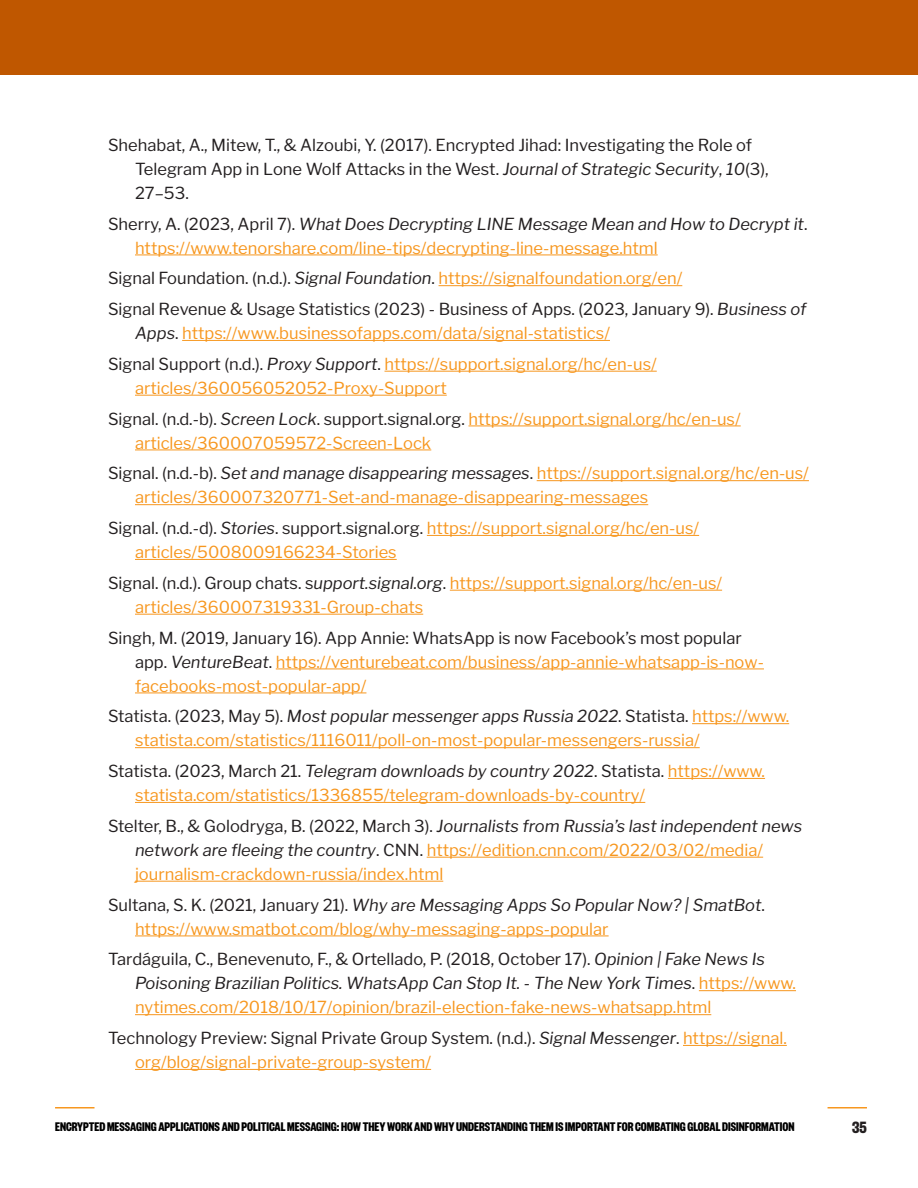
<style>
.page{position:relative;width:918px;height:1188px;background:#fff}
.page>*{position:absolute;margin:0;border:0;box-sizing:border-box;transform-origin:0 0}
.t1{font:700 18px "Founders Grotesk X Cond";color:#231f20}
.t2{font:16.5px/24px "Libre Franklin";color:#f7971f}
.t3{font:16.5px/24px "Libre Franklin";color:#231f20}
.t4{font:700 13.8px "Founders Grotesk X Cond";color:#000}
.s1{font-style:italic}
.s2{color:#231f20}
.s3{font-style:italic;color:#231f20}
.s4{color:#f7971f}
</style>
<div class="page">
<hr style="left:55px;top:1107px;width:40px;height:1px;background:#f7971f">
<hr style="left:828px;top:1107px;width:39px;height:1px;background:#f7971f">
<div style="left:0;top:0;width:918px;height:75px;background:#bf5700"></div>
<hr style="left:135px;top:255px;width:523px;height:1px;background:#f7971f">
<hr style="left:439px;top:285px;width:243px;height:1px;background:#f7971f">
<hr style="left:182px;top:340px;width:428px;height:1px;background:#f7971f">
<hr style="left:385px;top:371px;width:272px;height:1px;background:#f7971f">
<hr style="left:135px;top:395px;width:312px;height:1px;background:#f7971f">
<hr style="left:468px;top:426px;width:273px;height:1px;background:#f7971f">
<hr style="left:135px;top:450px;width:296px;height:1px;background:#f7971f">
<hr style="left:537px;top:480px;width:272px;height:1px;background:#f7971f">
<hr style="left:135px;top:504px;width:513px;height:1px;background:#f7971f">
<hr style="left:427px;top:535px;width:272px;height:1px;background:#f7971f">
<hr style="left:135px;top:559px;width:262px;height:1px;background:#f7971f">
<hr style="left:450px;top:590px;width:272px;height:1px;background:#f7971f">
<hr style="left:135px;top:614px;width:288px;height:1px;background:#f7971f">
<hr style="left:276px;top:669px;width:488px;height:1px;background:#f7971f">
<hr style="left:135px;top:693px;width:231px;height:1px;background:#f7971f">
<hr style="left:692px;top:723px;width:97px;height:1px;background:#f7971f">
<hr style="left:135px;top:747px;width:565px;height:1px;background:#f7971f">
<hr style="left:668px;top:778px;width:97px;height:1px;background:#f7971f">
<hr style="left:135px;top:802px;width:510px;height:1px;background:#f7971f">
<hr style="left:427px;top:857px;width:336px;height:1px;background:#f7971f">
<hr style="left:135px;top:881px;width:308px;height:1px;background:#f7971f">
<hr style="left:135px;top:936px;width:474px;height:1px;background:#f7971f">
<hr style="left:699px;top:990px;width:97px;height:1px;background:#f7971f">
<hr style="left:135px;top:1014px;width:576px;height:1px;background:#f7971f">
<hr style="left:683px;top:1045px;width:104px;height:1px;background:#f7971f">
<hr style="left:135px;top:1069px;width:296px;height:1px;background:#f7971f">
<p class="t3" style="left:135px;top:133px;width:635px;text-indent:-27px">Shehabat, A., Mitew, T., &amp; Alzoubi, Y. (2017). Encrypted Jihad: Investigating the Role of<br>Telegram App in Lone Wolf Attacks in the West. <span class="s1">Journal of Strategic Security</span>, <span class="s1">10</span>(3),<br>27–53.</p>
<p class="t2" style="left:135px;top:212px;width:674px;text-indent:-27px"><span class="s2">Sherry, A. (2023, April 7).</span> <span class="s3">What Does Decrypting LINE Message Mean and How to Decrypt it</span><span class="s2">. </span>https://www.tenorshare.com/line-tips/decrypting-line-message.html</p>
<p class="t2" style="left:108px;top:266px;width:576px"><span class="s2">Signal Foundation. (n.d.).</span> <span class="s3">Signal Foundation</span><span class="s2">.</span> https://signalfoundation.org/en/</p>
<p class="t3" style="left:135px;top:297px;width:673px;text-indent:-27px">Signal Revenue &amp; Usage Statistics (2023) - Business of Apps. (2023, January 9). <span class="s1">Business of<br>Apps</span>. <span class="s4">https://www.businessofapps.com/data/signal-statistics/</span></p>
<p class="t2" style="left:135px;top:352px;width:523px;text-indent:-27px"><span class="s2">Signal Support (n.d.).</span> <span class="s3">Proxy Support</span><span class="s2">.</span> https://support.signal.org/hc/en-us/ articles/360056052052-Proxy-Support</p>
<p class="t2" style="left:135px;top:407px;width:607px;text-indent:-27px"><span class="s2">Signal. (n.d.-b).</span> <span class="s3">Screen Lock</span><span class="s2">. support.signal.org.</span> https://support.signal.org/hc/en-us/ articles/360007059572-Screen-Lock</p>
<p class="t2" style="left:135px;top:461px;width:675px;text-indent:-27px"><span class="s2">Signal. (n.d.-b).</span> <span class="s3">Set and manage disappearing messages</span><span class="s2">.</span> https://support.signal.org/hc/en-us/ articles/360007320771-Set-and-manage-disappearing-messages</p>
<p class="t2" style="left:135px;top:516px;width:566px;text-indent:-27px"><span class="s2">Signal. (n.d.-d).</span> <span class="s3">Stories</span><span class="s2">. support.signal.org.</span> https://support.signal.org/hc/en-us/ articles/5008009166234-Stories</p>
<p class="t2" style="left:135px;top:571px;width:589px;text-indent:-27px"><span class="s2">Signal. (n.d.). Group chats. s</span><span class="s3">upport.signal.org</span><span class="s2">.</span> https://support.signal.org/hc/en-us/ articles/360007319331-Group-chats</p>
<p class="t2" style="left:135px;top:626px;width:630px;text-indent:-27px"><span class="s2">Singh, M. (2019, January 16). App Annie: WhatsApp is now Facebook’s most popular app.</span> <span class="s3">VentureBeat</span><span class="s2">.</span> https://venturebeat.com/business/app-annie-whatsapp-is-now&shy;facebooks-most-popular-app/</p>
<p class="t2" style="left:135px;top:704px;width:656px;text-indent:-27px"><span class="s2">Statista. (2023, May 5).</span> <span class="s3">Most popular messenger apps Russia 2022</span><span class="s2">. Statista.</span> https://www. statista.com/statistics/1116011/poll-on-most-popular-messengers-russia/</p>
<p class="t2" style="left:135px;top:759px;width:632px;text-indent:-27px"><span class="s2">Statista. (2023, March 21.</span> <span class="s3">Telegram downloads by country 2022</span><span class="s2">. Statista.</span> https://www. statista.com/statistics/1336855/telegram-downloads-by-country/</p>
<p class="t2" style="left:135px;top:814px;width:669px;text-indent:-27px"><span class="s2">Stelter, B., &amp; Golodryga, B. (2022, March 3).</span> <span class="s3">Journalists from Russia’s last independent news network are fleeing the country</span><span class="s2">. CNN.</span> https://edition.cnn.com/2022/03/02/media/ journalism-crackdown-russia/index.html</p>
<p class="t2" style="left:135px;top:893px;width:631px;text-indent:-27px"><span class="s2">Sultana, S. K. (2021, January 21).</span> <span class="s3">Why are Messaging Apps So Popular Now? | SmatBot</span><span class="s2">. </span>https://www.smatbot.com/blog/why-messaging-apps-popular</p>
<p class="t2" style="left:135px;top:947px;width:663px;text-indent:-27px"><span class="s2">Tardáguila, C., Benevenuto, F., &amp; Ortellado, P. (2018, October 17).</span> <span class="s3">Opinion | Fake News Is<br>Poisoning Brazilian Politics. WhatsApp Can Stop It. - The New York Times</span><span class="s2">.</span> https://www. nytimes.com/2018/10/17/opinion/brazil-election-fake-news-whatsapp.html</p>
<p class="t2" style="left:135px;top:1026px;width:653px;text-indent:-27px"><span class="s2">Technology Preview: Signal Private Group System. (n.d.).</span> <span class="s3">Signal Messenger</span><span class="s2">.</span> https://signal. org/blog/signal-private-group-system/</p>
<p class="t4" style="left:55px;top:1118px;width:741px">ENCRYPTED MESSAGING APPLICATIONS AND POLITICAL MESSAGING: HOW THEY WORK AND WHY UNDERSTANDING THEM IS IMPORTANT FOR COMBATING GLOBAL DISINFORMATION</p>
<p class="t1" style="left:852px;top:1116px;width:16px">35</p>
</div>
